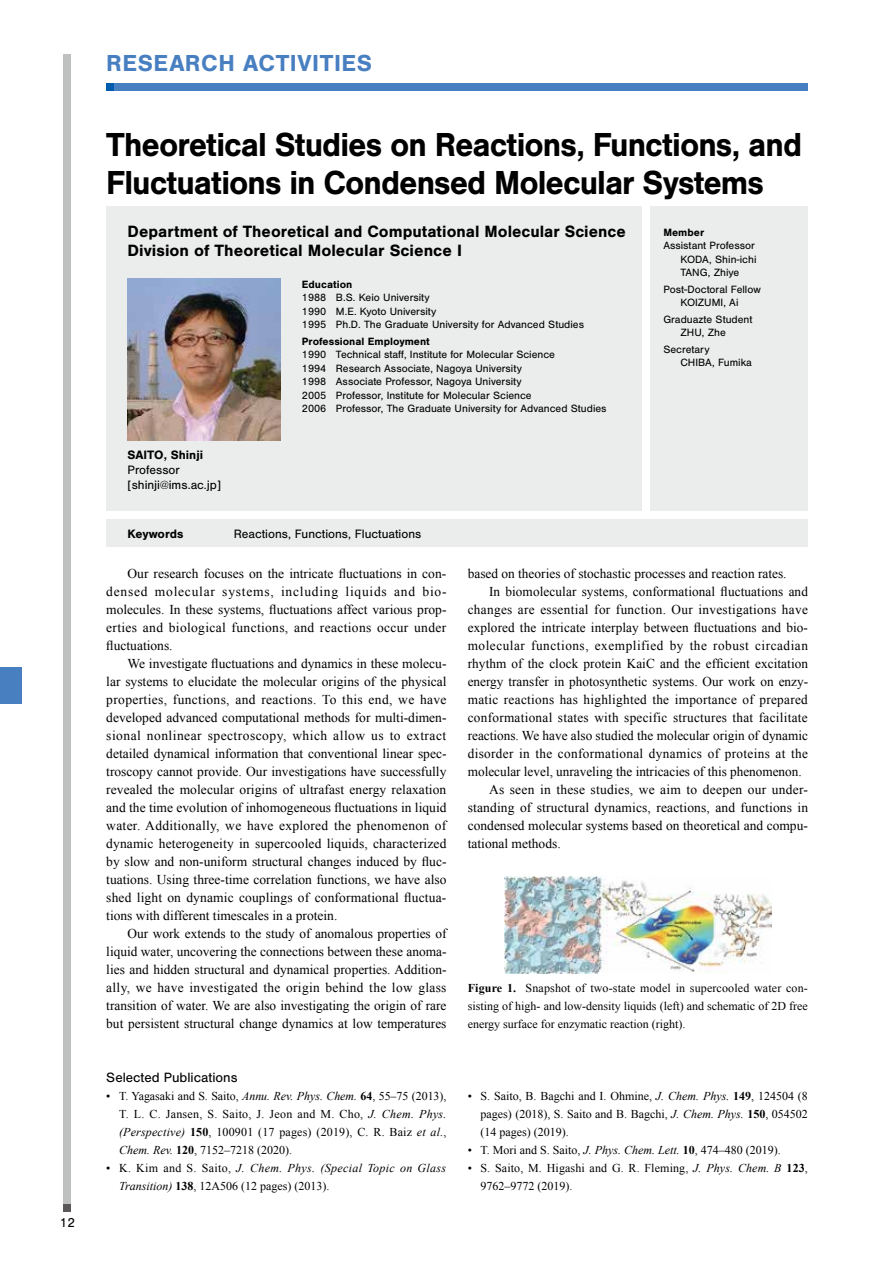
<style>
.page{position:relative;width:893px;height:1263px;background:#fff}
.page>*{position:absolute;margin:0;border:0;box-sizing:border-box;transform-origin:0 0}
.t1{font:700 34.5px/37.5px "Nimbus San";letter-spacing:-.03em;color:#000;scale:.95 1}
.t2{font:700 24px "Nimbus San";letter-spacing:.025em;color:#487fc1}
.t3{font:700 16.95px/19.5px "Nimbus San";color:#000}
.t4{font:13.95px "Nimbus San";color:#000}
.t5{font:13.5px/18px "Times New Roman";letter-spacing:.01em;color:#000;text-align:justify}
.t6{font:13.5px "Times New Roman";letter-spacing:.04em;color:#000}
.t7{font:13.5px "Nimbus San";color:#000}
.t8{font:12.6px/15px "Nimbus San";color:#000}
.t9{font:700 12.6px "Nimbus San";color:#000}
.t10{font:12px/18px "Times New Roman";color:#000;text-align:justify}
.t11{font:italic 12px/18px "Times New Roman";letter-spacing:.03em;color:#000}
.t12{font:10.95px/13.5px "Nimbus San";color:#000}
.t13{font:700 10.95px "Nimbus San";color:#000}
.s1{font-style:italic}
.s2{font-weight:700}
.s3{font-style:normal}
.s4{font-weight:700;font-style:normal}
</style>
<div class="page">
<div style="left:106px;top:83px;width:702px;height:7px;background:#487fc1"></div>
<div style="left:106px;top:83px;width:8px;height:7px;background:#005dad"></div>
<div style="left:64px;top:55px;width:7px;height:1157px;background:#bfc0c0"></div>
<div style="left:64px;top:1205px;width:7px;height:7px;background:#595757"></div>
<div style="left:0;top:668px;width:21px;height:36px;background:#487fc1"></div>
<div style="left:106px;top:519px;width:702px;height:27px;background:#ebecec"></div>
<div style="left:651px;top:206px;width:157px;height:304px;background:#ebecec"></div>
<div style="left:106px;top:206px;width:536px;height:304px;background:#ebecec"></div>
<img style="left:128px;top:279px;width:153px;height:161px">
<img style="left:504px;top:876px;width:267px;height:98px">
<p class="t7" style="left:60px;top:1215px;width:17px">12</p>
<h2 class="t2" style="left:106px;top:50px;width:267px">RESEARCH ACTIVITIES</h2>
<h1 class="t1" style="left:106px;top:126px;width:734px">Theoretical Studies on Reactions, Functions, and<br>Fluctuations in Condensed Molecular Systems</h1>
<p class="t3" style="left:128px;top:222px;width:500px">Department of Theoretical and Computational Molecular Science<br>Division of Theoretical Molecular Science I</p>
<p class="t13" style="left:663px;top:226px;width:42px">Member</p>
<p class="t12" style="left:680px;top:239px;width:78px;text-indent:-17px">Assistant Professor<br>KODA, Shin-ichi<br>TANG, Zhiye</p>
<p class="t12" style="left:663px;top:282px;width:99px;text-align:center">Post-Doctoral Fellow<br>KOIZUMI, Ai</p>
<p class="t12" style="left:680px;top:312px;width:74px;text-indent:-17px">Graduazte Student<br>ZHU, Zhe</p>
<p class="t12" style="left:680px;top:342px;width:73px;text-indent:-17px">Secretary<br>CHIBA, Fumika</p>
<p class="t13" style="left:302px;top:278px;width:52px">Education</p>
<p class="t12" style="left:302px;top:291px;width:284px">1988 B.S. Keio University<br>1990 M.E. Kyoto University<br>1995 Ph.D. The Graduate University for Advanced Studies</p>
<p class="t13" style="left:302px;top:335px;width:129px">Professional Employment</p>
<p class="t12" style="left:302px;top:348px;width:306px">1990 Technical staff, Institute for Molecular Science<br>1994 Research Associate, Nagoya University<br>1998 Associate Professor, Nagoya University<br>2005 Professor, Institute for Molecular Science<br>2006 Professor, The Graduate University for Advanced Studies</p>
<p class="t9" style="left:128px;top:448px;width:77px">SAITO, Shinji</p>
<p class="t8" style="left:128px;top:463px;width:95px">Professor [shinji@ims.ac.jp]</p>
<p class="t9" style="left:128px;top:527px;width:57px">Keywords</p>
<p class="t8" style="left:234px;top:526px;width:189px">Reactions, Functions, Fluctuations</p>
<p class="t5" style="left:106px;top:564px;width:341px;text-indent:21px">Our research focuses on the intricate fluctuations in con&shy;densed molecular systems, including liquids and bio&shy;molecules. In these systems, fluctuations affect various prop&shy;erties and biological functions, and reactions occur under fluctuations.</p>
<p class="t5" style="left:106px;top:654px;width:342px;text-indent:21px">We investigate fluctuations and dynamics in these molecu&shy;lar systems to elucidate the molecular origins of the physical properties, functions, and reactions. To this end, we have developed advanced computational methods for multi-dimen&shy;sional nonlinear spectroscopy, which allow us to extract detailed dynamical information that conventional linear spec&shy;troscopy cannot provide. Our investigations have successfully revealed the molecular origins of ultrafast energy relaxation and the time evolution of inhomogeneous fluctuations in liquid water. Additionally, we have explored the phenomenon of dynamic heterogeneity in supercooled liquids, characterized by slow and non-uniform structural changes induced by fluc&shy;tuations. Using three-time correlation functions, we have also shed light on dynamic couplings of conformational fluctua&shy;tions with different timescales in a protein.</p>
<p class="t5" style="left:106px;top:924px;width:342px;text-indent:21px">Our work extends to the study of anomalous properties of liquid water, uncovering the connections between these anoma&shy;lies and hidden structural and dynamical properties. Addition&shy;ally, we have investigated the origin behind the low glass transition of water. We are also investigating the origin of rare but persistent structural change dynamics at low temperatures</p>
<p class="t4" style="left:106px;top:1069px;width:133px">Selected Publications</p>
<p class="t10" style="left:119px;top:1086px;width:329px;text-indent:-13px">• T. Yagasaki and S. Saito, <span class="s1">Annu. Rev. Phys. Chem.</span> <span class="s2">64</span>, 55–75 (2013), T. L. C. Jansen, S. Saito, J. Jeon and M. Cho, <span class="s1">J. Chem. Phys. (Perspective)</span> <span class="s2">150</span>, 100901 (17 pages) (2019), C. R. Baiz <span class="s1">et al.</span>, <span class="s1">Chem. Rev.</span> <span class="s2">120</span>, 7152–7218 (2020).</p>
<p class="t11" style="left:119px;top:1158px;width:329px;text-indent:-13px"><span class="s3">• K. Kim and S. Saito,</span> J. Chem. Phys. (Special Topic on Glass<br>Transition) <span class="s4">138</span><span class="s3">, 12A506 (12 pages) (2013).</span></p>
<p class="t5" style="left:468px;top:564px;width:320px">based on theories of stochastic processes and reaction rates.</p>
<p class="t5" style="left:489px;top:582px;width:320px">In biomolecular systems, conformational fluctuations and</p>
<p class="t5" style="left:468px;top:600px;width:342px">changes are essential for function. Our investigations have</p>
<p class="t5" style="left:468px;top:618px;width:341px">explored the intricate interplay between fluctuations and bio-</p>
<p class="t6" style="left:468px;top:636px;width:342px">molecular functions, exemplified by the robust circadian</p>
<p class="t5" style="left:468px;top:654px;width:342px">rhythm of the clock protein KaiC and the efficient excitation</p>
<p class="t5" style="left:468px;top:672px;width:341px">energy transfer in photosynthetic systems. Our work on enzy-</p>
<p class="t5" style="left:468px;top:690px;width:342px">matic reactions has highlighted the importance of prepared</p>
<p class="t5" style="left:468px;top:708px;width:342px">conformational states with specific structures that facilitate</p>
<p class="t5" style="left:468px;top:726px;width:342px">reactions. We have also studied the molecular origin of dynamic</p>
<p class="t5" style="left:468px;top:744px;width:342px">disorder in the conformational dynamics of proteins at the</p>
<p class="t5" style="left:468px;top:762px;width:336px">molecular level, unraveling the intricacies of this phenomenon.</p>
<p class="t5" style="left:489px;top:780px;width:319px">As seen in these studies, we aim to deepen our under-</p>
<p class="t5" style="left:468px;top:798px;width:342px">standing of structural dynamics, reactions, and functions in</p>
<p class="t5" style="left:468px;top:816px;width:341px">condensed molecular systems based on theoretical and compu-</p>
<p class="t5" style="left:468px;top:834px;width:95px">tational methods.</p>
<p class="t10" style="left:468px;top:978px;width:342px"><span class="s2">Figure 1.</span> Snapshot of two-state model in supercooled water con&shy;sisting of high- and low-density liquids (left) and schematic of 2D free energy surface for enzymatic reaction (right).</p>
<p class="t10" style="left:480px;top:1086px;width:329px;text-indent:-13px">• S. Saito, B. Bagchi and I. Ohmine, <span class="s1">J. Chem. Phys.</span> <span class="s2">149</span>, 124504 (8 pages) (2018), S. Saito and B. Bagchi, <span class="s1">J. Chem. Phys.</span> <span class="s2">150</span>, 054502 (14 pages) (2019).</p>
<p class="t10" style="left:468px;top:1140px;width:315px">• T. Mori and S. Saito, <span class="s1">J. Phys. Chem. Lett.</span> <span class="s2">10</span>, 474–480 (2019).</p>
<p class="t10" style="left:480px;top:1158px;width:329px;text-indent:-13px">• S. Saito, M. Higashi and G. R. Fleming, <span class="s1">J. Phys. Chem. B</span> <span class="s2">123</span>,<br>9762–9772 (2019).</p>
</div>
